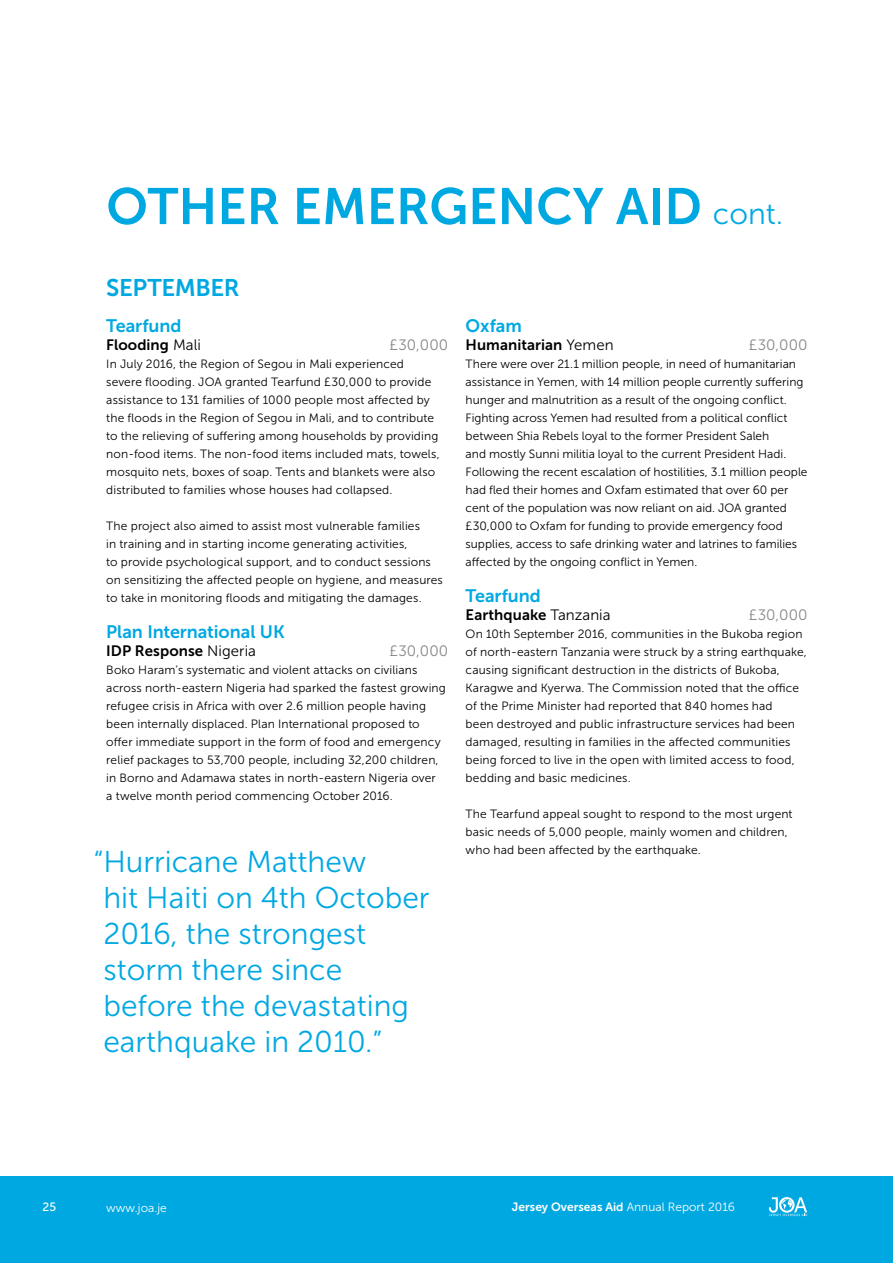
<style>
.page{position:relative;width:893px;height:1263px;background:#fff}
.page>*{position:absolute;margin:0;border:0;box-sizing:border-box;transform-origin:0 0}
.t1{font:51px "Museo Sans 700";color:#00a8e2}
.t2{font:30px/36px "Museo Sans 300";color:#00a8e2}
.t3{font:24px "Museo Sans 700";letter-spacing:-.02em;color:#00a8e2}
.t4{font:18px "Museo Sans 700";letter-spacing:-.005em;color:#00a8e2}
.t5{font:15px "Museo Sans 700";letter-spacing:.005em;color:#000}
.t6{font:15px "Museo Sans 300";letter-spacing:.01em;color:#878787}
.t7{font:12px/18px "Museo Sans 300";letter-spacing:.01em;color:#000}
.t8{font:12px "Museo Sans 700";color:#fff}
.t9{font:12px "Museo Sans 300";color:#fff}
.t10{font:12px "Museo Sans 500";color:#fff}
.s1{font-family:"Museo Sans 300";font-size:30px}
.s2{font-family:"Museo Sans 300"}
</style>
<div class="page">
<div style="left:0;top:1176px;width:893px;height:87px;background:#00a8e2"></div>
<svg style="left:769px;top:1197px;width:38px;height:19px"></svg>
<h1 class="t1" style="left:106px;top:178px;width:678px">OTHER EMERGENCY AID <span class="s1">cont.</span></h1>
<h3 class="t3" style="left:106px;top:274px;width:135px">SEPTEMBER</h3>
<h3 class="t4" style="left:106px;top:316px;width:77px">Tearfund</h3>
<p class="t5" style="left:106px;top:337px;width:96px">Flooding <span class="s2">Mali</span></p>
<p class="t6" style="left:390px;top:337px;width:60px">£30,000</p>
<p class="t7" style="left:106px;top:355px;width:335px">In July 2016, the Region of Segou in Mali experienced severe flooding. JOA granted Tearfund £30,000 to provide assistance to 131 families of 1000 people most affected by the floods in the Region of Segou in Mali, and to contribute to the relieving of suffering among households by providing non-food items. The non-food items included mats, towels, mosquito nets, boxes of soap. Tents and blankets were also distributed to families whose houses had collapsed.</p>
<p class="t7" style="left:106px;top:517px;width:338px">The project also aimed to assist most vulnerable families<br>in training and in starting income generating activities,<br>to provide psychological support, and to conduct sessions on sensitizing the affected people on hygiene, and measures to take in monitoring floods and mitigating the damages.</p>
<h3 class="t4" style="left:106px;top:622px;width:180px">Plan International UK</h3>
<p class="t5" style="left:106px;top:643px;width:151px">IDP Response <span class="s2">Nigeria</span></p>
<p class="t6" style="left:390px;top:643px;width:60px">£30,000</p>
<p class="t7" style="left:106px;top:661px;width:341px">Boko Haram’s systematic and violent attacks on civilians across north-eastern Nigeria had sparked the fastest growing refugee crisis in Africa with over 2.6 million people having been internally displaced. Plan International proposed to offer immediate support in the form of food and emergency relief packages to 53,700 people, including 32,200 children, in Borno and Adamawa states in north-eastern Nigeria over<br>a twelve month period commencing October 2016.</p>
<h2 class="t2" style="left:103px;top:844px;width:328px;text-indent:-10px">“Hurricane Matthew<br>hit Haiti on 4th October<br>2016, the strongest storm there since before the devastating earthquake in 2010.”</h2>
<h3 class="t4" style="left:466px;top:316px;width:58px">Oxfam</h3>
<p class="t5" style="left:466px;top:337px;width:150px">Humanitarian <span class="s2">Yemen</span></p>
<p class="t6" style="left:749px;top:337px;width:60px">£30,000</p>
<p class="t7" style="left:466px;top:355px;width:343px">There were over 21.1 million people, in need of humanitarian assistance in Yemen, with 14 million people currently suffering hunger and malnutrition as a result of the ongoing conflict.<br>Fighting across Yemen had resulted from a political conflict between Shia Rebels loyal to the former President Saleh<br>and mostly Sunni militia loyal to the current President Hadi.<br>Following the recent escalation of hostilities, 3.1 million people had fled their homes and Oxfam estimated that over 60 per cent of the population was now reliant on aid. JOA granted £30,000 to Oxfam for funding to provide emergency food supplies, access to safe drinking water and latrines to families affected by the ongoing conflict in Yemen.</p>
<h3 class="t4" style="left:466px;top:586px;width:77px">Tearfund</h3>
<p class="t5" style="left:466px;top:607px;width:146px">Earthquake <span class="s2">Tanzania</span></p>
<p class="t6" style="left:749px;top:607px;width:60px">£30,000</p>
<p class="t7" style="left:466px;top:625px;width:343px">On 10th September 2016, communities in the Bukoba region of north-eastern Tanzania were struck by a string earthquake, causing significant destruction in the districts of Bukoba, Karagwe and Kyerwa. The Commission noted that the office of the Prime Minister had reported that 840 homes had<br>been destroyed and public infrastructure services had been damaged, resulting in families in the affected communities being forced to live in the open with limited access to food, bedding and basic medicines.</p>
<p class="t7" style="left:466px;top:805px;width:329px">The Tearfund appeal sought to respond to the most urgent basic needs of 5,000 people, mainly women and children, who had been affected by the earthquake.</p>
<p class="t10" style="left:43px;top:1201px;width:15px">25</p>
<p class="t9" style="left:106px;top:1201px;width:62px">www.joa.je</p>
<p class="t8" style="left:512px;top:1201px;width:225px">Jersey Overseas Aid <span class="s2">Annual Report 2016</span></p>
</div>
